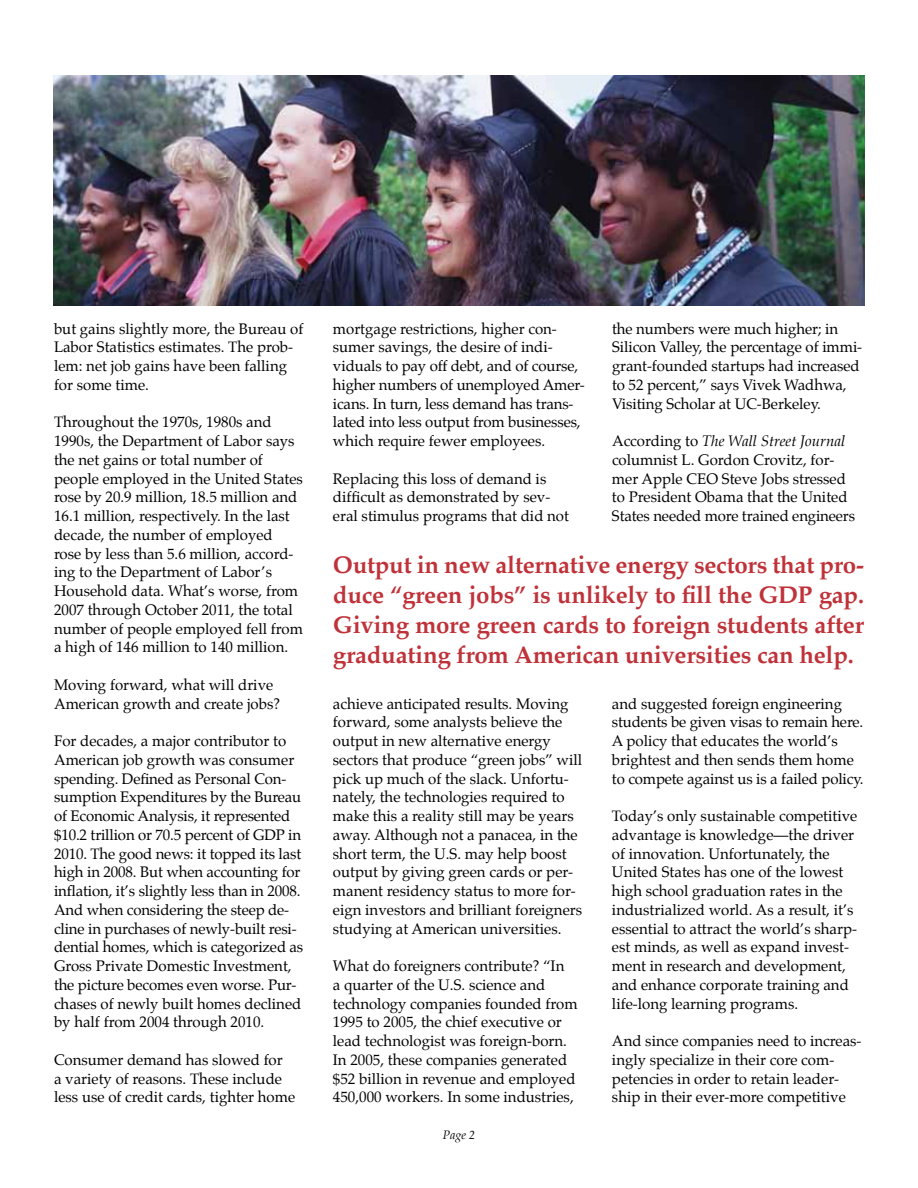
<style>
.page{position:relative;width:918px;height:1188px;background:#fff}
.page>*{position:absolute;margin:0;border:0;box-sizing:border-box;transform-origin:0 0}
.t1{font:700 24px/30px "Palatino";letter-spacing:-.01em;color:#c03239;text-align:justify}
.t2{font:15px/18.8px "Palatino";color:#000}
.t3{font:italic 12px "Palatino";color:#000}
.s1{font-style:italic}
</style>
<div class="page">
<img style="left:53px;top:76px;width:812px;height:229px">
<p class="t2" style="left:54px;top:319px;width:251px">but gains slightly more, the Bureau of<br>Labor Statistics estimates. The prob&shy;lem: net job gains have been falling for some time.</p>
<p class="t2" style="left:54px;top:413px;width:251px">Throughout the 1970s, 1980s and 1990s, the Department of Labor says the net gains or total number of people employed in the United States rose by 20.9 million, 18.5 million and 16.1 million, respectively. In the last decade, the number of employed rose by less than 5.6 million, accord&shy;ing to the Department of Labor’s Household data. What’s worse, from 2007 through October 2011, the total number of people employed fell from a high of 146 million to 140 million.</p>
<p class="t2" style="left:54px;top:675px;width:228px">Moving forward, what will drive<br>American growth and create jobs?</p>
<p class="t2" style="left:54px;top:732px;width:251px">For decades, a major contributor to American job growth was consumer spending. Defined as Personal Con&shy;sumption Expenditures by the Bureau of Economic Analysis, it represented $10.2 trillion or 70.5 percent of GDP in 2010. The good news: it topped its last high in 2008. But when accounting for inflation, it’s slightly less than in 2008.<br>And when considering the steep de&shy;cline in purchases of newly-built resi&shy;dential homes, which is categorized as Gross Private Domestic Investment, the picture becomes even worse. Pur&shy;chases of newly built homes declined by half from 2004 through 2010.</p>
<p class="t2" style="left:54px;top:1050px;width:243px">Consumer demand has slowed for<br>a variety of reasons. These include less use of credit cards, tighter home</p>
<p class="t2" style="left:333px;top:319px;width:253px">mortgage restrictions, higher con&shy;sumer savings, the desire of indi&shy;viduals to pay off debt, and of course, higher numbers of unemployed Amer&shy;icans. In turn, less demand has trans&shy;lated into less output from businesses, which require fewer employees.</p>
<p class="t2" style="left:333px;top:469px;width:238px">Replacing this loss of demand is difficult as demonstrated by sev&shy;eral stimulus programs that did not</p>
<p class="t2" style="left:612px;top:319px;width:252px">the numbers were much higher; in Silicon Valley, the percentage of immi&shy;grant-founded startups had increased to 52 percent,” says Vivek Wadhwa, Visiting Scholar at UC-Berkeley.</p>
<p class="t2" style="left:612px;top:432px;width:245px">According to <span class="s1">The Wall Street Journal </span>columnist L. Gordon Crovitz, for&shy;mer Apple CEO Steve Jobs stressed to President Obama that the United States needed more trained engineers</p>
<h1 class="t1" style="left:333px;top:549px;width:533px">Output in new alternative energy sectors that pro&shy;duce “green jobs” is unlikely to fill the GDP gap.<br>Giving more green cards to foreign students after graduating from American universities can help.</h1>
<p class="t2" style="left:333px;top:694px;width:251px">achieve anticipated results. Moving forward, some analysts believe the output in new alternative energy sectors that produce “green jobs” will pick up much of the slack. Unfortu&shy;nately, the technologies required to make this a reality still may be years away. Although not a panacea, in the short term, the U.S. may help boost output by giving green cards or per&shy;manent residency status to more for&shy;eign investors and brilliant foreigners studying at American universities.</p>
<p class="t2" style="left:333px;top:957px;width:246px">What do foreigners contribute? “In<br>a quarter of the U.S. science and technology companies founded from 1995 to 2005, the chief executive or lead technologist was foreign-born.<br>In 2005, these companies generated $52 billion in revenue and employed 450,000 workers. In some industries,</p>
<p class="t3" style="left:443px;top:1125px;width:34px">Page 2</p>
<p class="t2" style="left:612px;top:694px;width:253px">and suggested foreign engineering students be given visas to remain here.<br>A policy that educates the world’s brightest and then sends them home to compete against us is a failed policy.</p>
<p class="t2" style="left:612px;top:807px;width:247px">Today’s only sustainable competitive advantage is knowledge—the driver of innovation. Unfortunately, the United States has one of the lowest high school graduation rates in the industrialized world. As a result, it’s essential to attract the world’s sharp&shy;est minds, as well as expand invest&shy;ment in research and development, and enhance corporate training and life-long learning programs.</p>
<p class="t2" style="left:612px;top:1032px;width:251px">And since companies need to increas&shy;ingly specialize in their core com&shy;petencies in order to retain leader&shy;ship in their ever-more competitive</p>
</div>
